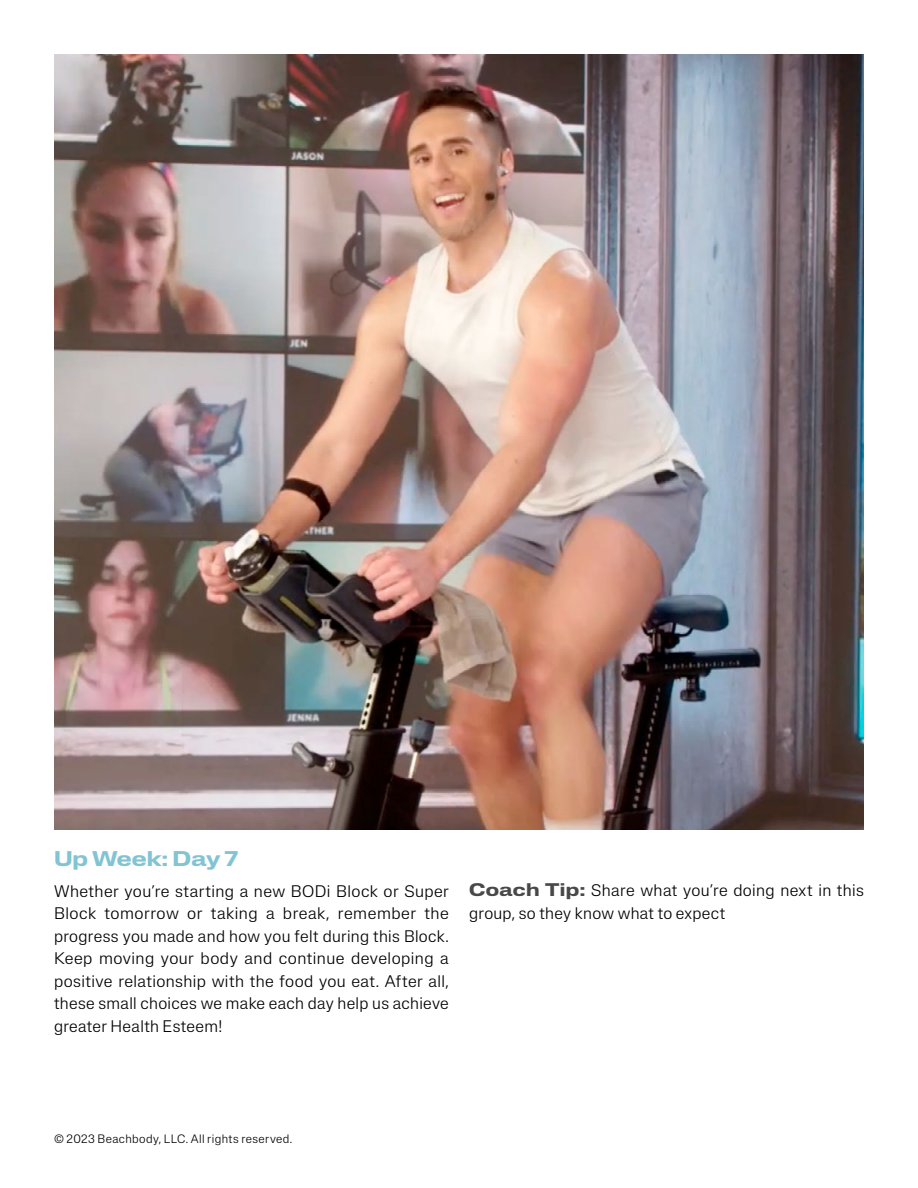
<style>
.page{position:relative;width:918px;height:1188px;background:#fff}
.page>*{position:absolute;margin:0;border:0;box-sizing:border-box;transform-origin:0 0}
.t1{font:700 expanded 21px "Lateral";letter-spacing:-.005em;color:#82c4d3}
.t2{font:300 16.5px/22.5px "Lateral Standard";letter-spacing:.02em;color:#000;text-align:justify}
.t3{font:300 12px "Lateral Standard";letter-spacing:.035em;color:#000}
.s1{font-family:"Lateral";font-weight:700;font-stretch:expanded;font-size:18px;color:#474847}
</style>
<div class="page">
<img style="left:54px;top:54px;width:810px;height:775px">
<p class="t1" style="left:54px;top:846px;width:186px">Up Week: Day 7</p>
<p class="t2" style="left:54px;top:879px;width:396px">Whether you’re starting a new BODi Block or Super Block tomorrow or taking a break, remember the progress you made and how you felt during this Block.<br>Keep moving your body and continue developing a positive relationship with the food you eat. After all, these small choices we make each day help us achieve greater Health Esteem!</p>
<p class="t2" style="left:469px;top:879px;width:396px"><span class="s1">Coach Tip:</span> Share what you’re doing next in this group, so they know what to expect</p>
<p class="t3" style="left:54px;top:1132px;width:240px">© 2023 Beachbody, LLC. All rights reserved.</p>
</div>
